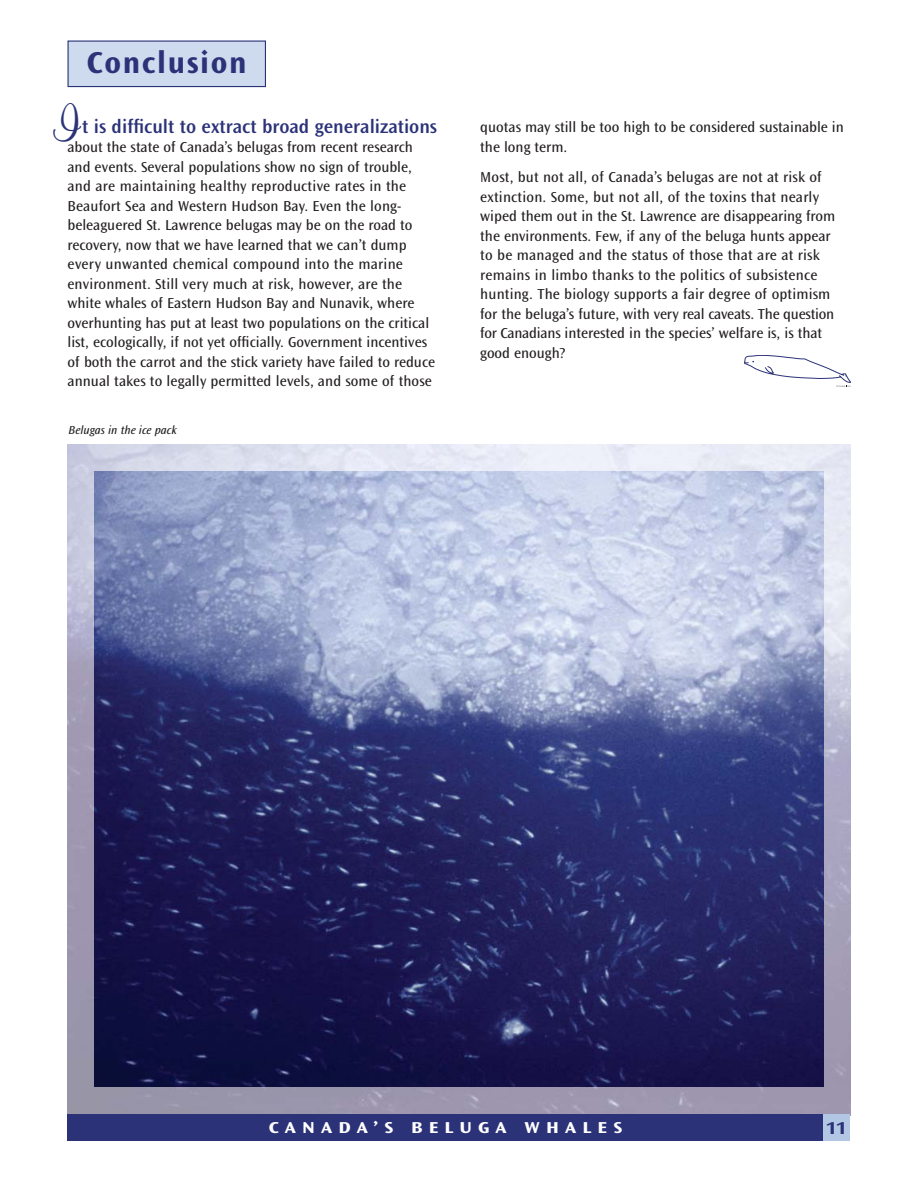
<style>
.page{position:relative;width:918px;height:1188px;background:#fff}
.page>*{position:absolute;margin:0;border:0;box-sizing:border-box;transform-origin:0 0}
.t1{font:700 49.5px "Murray Hill BT";color:#2b3278}
.t2{font:31.5px "Ocean Sans MM 648 475";letter-spacing:.05em;color:#2b3278}
.t3{font:19.5px "Ocean Sans MM 512 475";color:#2b3278}
.t4{font:18px "Ocean Sans MM 648 475";color:#2b3278;scale:1.2 1}
.t5{font:16.5px "Ocean Sans MM 648 475";letter-spacing:.31em;color:#fff;scale:1.2 1}
.t6{font:15px/19.5px "Ocean Sans MM 403 475";color:#231f20}
.t7{font:12px "Ocean Sans MM It 403 475";color:#231f20}
</style>
<div class="page">
<img style="left:94px;top:471px;width:730px;height:616px">
<div style="left:68px;top:1114px;width:756px;height:27px;background:#2b3278"></div>
<div style="left:824px;top:1114px;width:26px;height:27px;background:#b2c7e4"></div>
<div style="left:68px;top:41px;width:197px;height:46px;background:#cedbee"></div>
<div style="left:68px;top:40px;width:198px;height:47px;border:1px solid #2b3278"></div>
<svg style="left:744px;top:355px;width:107px;height:32px"></svg>
<h2 class="t2" style="left:87px;top:51px;width:161px">Conclusion</h2>
<h1 class="t1" style="left:53px;top:105px;width:30px">I</h1>
<h3 class="t3" style="left:82px;top:119px;width:356px">t is difficult to extract broad generalizations</h3>
<p class="t6" style="left:68px;top:139px;width:369px">about the state of Canada’s belugas from recent research and events. Several populations show no sign of trouble, and are maintaining healthy reproductive rates in the Beaufort Sea and Western Hudson Bay. Even the long&shy;beleaguered St. Lawrence belugas may be on the road to recovery, now that we have learned that we can’t dump every unwanted chemical compound into the marine environment. Still very much at risk, however, are the white whales of Eastern Hudson Bay and Nunavik, where overhunting has put at least two populations on the critical list, ecologically, if not yet officially. Government incentives of both the carrot and the stick variety have failed to reduce annual takes to legally permitted levels, and some of those</p>
<p class="t7" style="left:69px;top:424px;width:110px">Belugas in the ice pack</p>
<p class="t6" style="left:480px;top:119px;width:365px">quotas may still be too high to be considered sustainable in the long term.</p>
<p class="t6" style="left:480px;top:169px;width:357px">Most, but not all, of Canada’s belugas are not at risk of extinction. Some, but not all, of the toxins that nearly wiped them out in the St. Lawrence are disappearing from the environments. Few, if any of the beluga hunts appear to be managed and the status of those that are at risk remains in limbo thanks to the politics of subsistence hunting. The biology supports a fair degree of optimism for the beluga’s future, with very real caveats. The question for Canadians interested in the species’ welfare is, is that good enough?</p>
<p class="t5" style="left:269px;top:1121px;width:296px">CANADA’S BELUGA WHALES</p>
<p class="t4" style="left:826px;top:1121px;width:19px">11</p>
</div>
